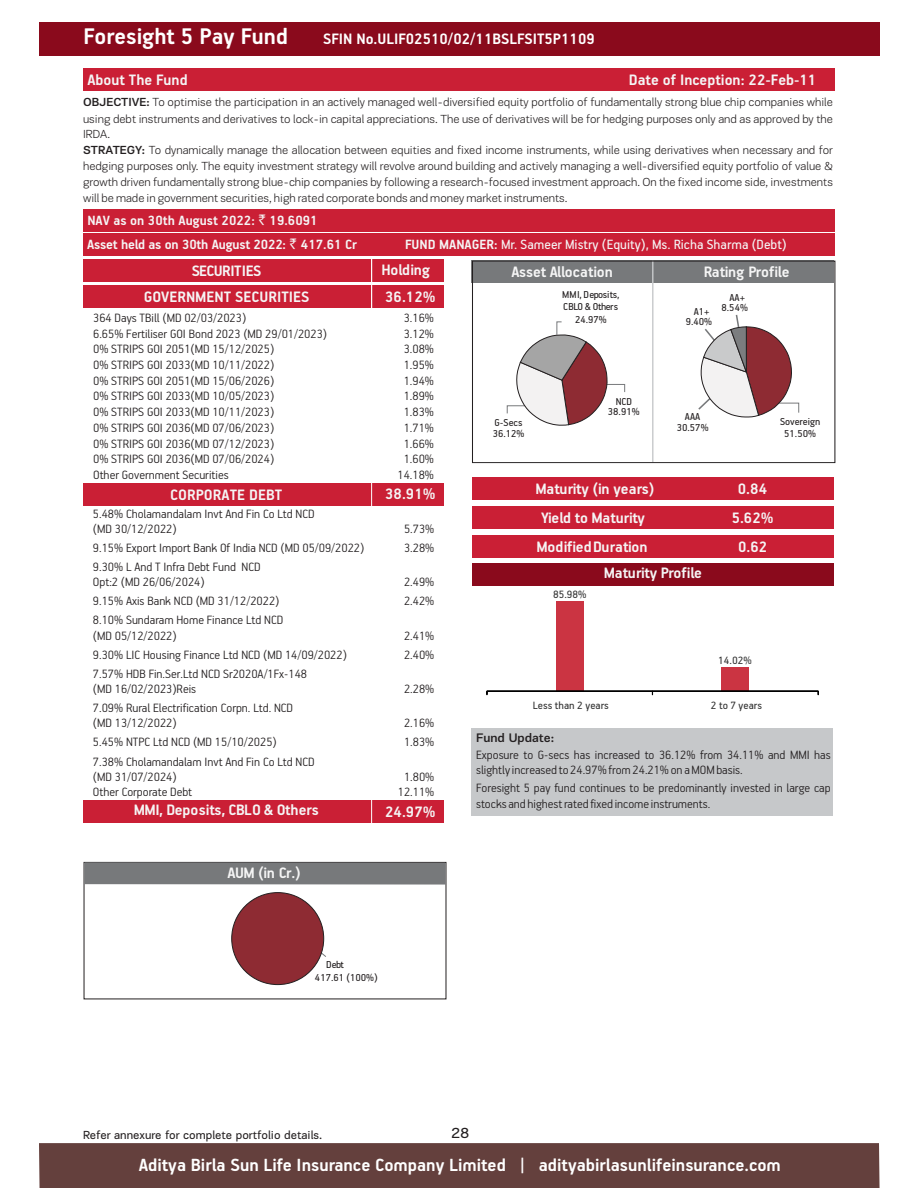
<style>
.page{position:relative;width:918px;height:1188px;background:#fff}
.page>*{position:absolute;margin:0;border:0;box-sizing:border-box;transform-origin:0 0}
.t1{font:700 25.35px "PF Handbook Pro";color:#fff}
.t2{font:700 19.8px "PF Handbook Pro";color:#fff}
.t3{font:700 16.95px "PF Handbook Pro";color:#f5f5f5}
.t4{font:700 16.95px "PF Handbook Pro";letter-spacing:-.02em;color:#f5f5f5}
.t5{font:700 16.95px "PF Handbook Pro";color:#fff}
.t6{font:700 16.95px "PF Handbook Pro";letter-spacing:-.03em;color:#f5f5f5}
.t7{font:15.45px "PF Encore Sans Pro";color:#231f20}
.t8{font:700 15px/24.2px "PF Handbook Pro";color:#f5f5f5}
.t9{font:15px "PF Handbook Pro";color:#f5f5f5}
.t10{font:300 13.5px/15.3px "PF Handbook Pro";color:#231f20}
.t11{font:500 12.75px "PF Encore Sans Pro";color:#231f20}
.t12{font:300 12px/15.9px "PF Encore Sans Pro";color:#231f20}
.t13{font:12px "PF Encore Sans Pro";color:#231f20}
.t14{font:11.85px "PF Handbook Pro";color:#333}
.t15{font:11.25px/10.1px "PF Handbook Pro";color:#231f20;text-align:center}
.t16{font:11.25px/12.8px "PF Handbook Pro";letter-spacing:-.03em;color:#231f20;text-align:center}
.s1{font-weight:500}
.s2{font-family:"Rupee";font-weight:400}
.s3{font-weight:700}
</style>
<div class="page">
<div style="left:39px;top:22px;width:841px;height:33px;background:#8a0a1c"></div>
<div style="left:83px;top:286px;width:361px;height:22px;background:#ca1f35"></div>
<div style="left:83px;top:259px;width:361px;height:22px;background:#ca1f35"></div>
<div style="left:83px;top:68px;width:751px;height:23px;background:#ca1f35"></div>
<div style="left:83px;top:210px;width:751px;height:22px;background:#ca1f35"></div>
<div style="left:83px;top:234px;width:751px;height:22px;background:#ca1f35"></div>
<div style="left:39px;top:1143px;width:841px;height:45px;background:#64403d"></div>
<div style="left:472px;top:261px;width:362px;height:22px;background:#77797b"></div>
<hr style="left:652px;top:261px;width:1px;height:201px;background:#c7c9cb">
<div style="left:472px;top:261px;width:363px;height:202px;border:1px solid #231f20"></div>
<div style="left:472px;top:729px;width:361px;height:87px;background:#c6c8ca"></div>
<div style="left:472px;top:478px;width:362px;height:22px;background:#ca1f35"></div>
<div style="left:472px;top:507px;width:362px;height:22px;background:#ca1f35"></div>
<div style="left:472px;top:536px;width:362px;height:22px;background:#ca1f35"></div>
<div style="left:472px;top:563px;width:362px;height:22px;background:#8a0a1c"></div>
<div style="left:84px;top:862px;width:362px;height:23px;background:#77797b"></div>
<svg style="left:319px;top:950px;width:7px;height:9px"></svg>
<div style="left:231px;top:892px;width:93px;height:93px;background:#8e2b33;border:1px solid #231f20;border-radius:50%"></div>
<div style="left:83px;top:483px;width:360px;height:22px;background:#ca1f35"></div>
<div style="left:83px;top:800px;width:360px;height:22px;background:#ca1f35"></div>
<div style="left:722px;top:667px;width:27px;height:24px;background:#cb3442"></div>
<div style="left:556px;top:601px;width:28px;height:90px;background:#cb3442"></div>
<svg style="left:487px;top:691px;width:331px;height:4px"></svg>
<hr style="left:371px;top:258px;width:1px;height:569px;background:#fff">
<svg style="left:507px;top:321px;width:118px;height:105px"></svg>
<svg style="left:698px;top:314px;width:101px;height:103px"></svg>
<h1 class="t1" style="left:84px;top:25px;width:206px">Foresight 5 Pay Fund</h1>
<p class="t5" style="left:323px;top:31px;width:273px">SFIN No.ULIF02510/02/11BSLFSIT5P1109</p>
<p class="t3" style="left:87px;top:72px;width:102px">About The Fund</p>
<p class="t3" style="left:629px;top:72px;width:189px">Date of Inception: 22-Feb-11</p>
<p class="t12" style="left:83px;top:96px;width:751px"><span class="s1">OBJECTIVE:</span> To optimise the participation in an actively managed well-diversified equity portfolio of fundamentally strong blue chip companies while using debt instruments and derivatives to lock-in capital appreciations. The use of derivatives will be for hedging purposes only and as approved by the IRDA.<br><span class="s1">STRATEGY:</span> To dynamically manage the allocation between equities and fixed income instruments, while using derivatives when necessary and for hedging purposes only. The equity investment strategy will revolve around building and actively managing a well-diversified equity portfolio of value &amp; growth driven fundamentally strong blue-chip companies by following a research-focused investment approach. On the fixed income side, investments will be made in government securities, high rated corporate bonds and money market instruments.</p>
<p class="t8" style="left:87px;top:209px;width:271px">NAV as on 30th August 2022: <span class="s2">`</span> 19.6091<br>Asset held as on 30th August 2022: <span class="s2">`</span> 417.61 Cr</p>
<p class="t9" style="left:405px;top:237px;width:383px"><span class="s3">FUND MANAGER:</span> Mr. Sameer Mistry (Equity), Ms. Richa Sharma (Debt)</p>
<p class="t6" style="left:192px;top:263px;width:71px">SECURITIES</p>
<p class="t3" style="left:382px;top:262px;width:50px">Holding</p>
<p class="t3" style="left:144px;top:289px;width:167px">GOVERNMENT SECURITIES</p>
<p class="t3" style="left:385px;top:289px;width:52px">36.12%</p>
<p class="t10" style="left:93px;top:311px;width:155px">364 Days TBill (MD 02/03/2023)</p>
<p class="t10" style="left:404px;top:311px;width:32px">3.16%</p>
<p class="t10" style="left:93px;top:327px;width:235px">6.65% Fertiliser GOI Bond 2023 (MD 29/01/2023)</p>
<p class="t10" style="left:404px;top:327px;width:32px">3.12%</p>
<p class="t10" style="left:93px;top:342px;width:183px">0% STRIPS GOI 2051(MD 15/12/2025)</p>
<p class="t10" style="left:404px;top:342px;width:32px">3.08%</p>
<p class="t10" style="left:93px;top:358px;width:183px">0% STRIPS GOI 2033(MD 10/11/2022)</p>
<p class="t10" style="left:404px;top:358px;width:32px">1.95%</p>
<p class="t10" style="left:93px;top:374px;width:183px">0% STRIPS GOI 2051(MD 15/06/2026)</p>
<p class="t10" style="left:404px;top:374px;width:32px">1.94%</p>
<p class="t10" style="left:93px;top:389px;width:183px">0% STRIPS GOI 2033(MD 10/05/2023)</p>
<p class="t10" style="left:404px;top:389px;width:32px">1.89%</p>
<p class="t10" style="left:93px;top:405px;width:183px">0% STRIPS GOI 2033(MD 10/11/2023)</p>
<p class="t10" style="left:404px;top:405px;width:32px">1.83%</p>
<p class="t10" style="left:93px;top:421px;width:183px">0% STRIPS GOI 2036(MD 07/06/2023)</p>
<p class="t10" style="left:404px;top:421px;width:32px">1.71%</p>
<p class="t10" style="left:93px;top:437px;width:183px">0% STRIPS GOI 2036(MD 07/12/2023)</p>
<p class="t10" style="left:404px;top:437px;width:32px">1.66%</p>
<p class="t10" style="left:93px;top:452px;width:183px">0% STRIPS GOI 2036(MD 07/06/2024)</p>
<p class="t10" style="left:404px;top:452px;width:32px">1.60%</p>
<p class="t10" style="left:93px;top:468px;width:137px">Other Government Securities</p>
<p class="t10" style="left:398px;top:468px;width:38px">14.18%</p>
<p class="t10" style="left:93px;top:507px;width:223px">5.48% Cholamandalam Invt And Fin Co Ltd NCD (MD 30/12/2022)</p>
<p class="t3" style="left:385px;top:487px;width:52px">38.91%</p>
<p class="t3" style="left:170px;top:487px;width:114px">CORPORATE DEBT</p>
<p class="t10" style="left:404px;top:522px;width:32px">5.73%</p>
<p class="t10" style="left:93px;top:541px;width:273px">9.15% Export Import Bank Of India NCD (MD 05/09/2022)</p>
<p class="t10" style="left:404px;top:541px;width:32px">3.28%</p>
<p class="t10" style="left:93px;top:560px;width:169px">9.30% L And T Infra Debt Fund NCD<br>Opt:2 (MD 26/06/2024)</p>
<p class="t10" style="left:404px;top:575px;width:32px">2.49%</p>
<p class="t10" style="left:93px;top:594px;width:188px">9.15% Axis Bank NCD (MD 31/12/2022)</p>
<p class="t10" style="left:404px;top:594px;width:32px">2.42%</p>
<p class="t10" style="left:93px;top:613px;width:192px">8.10% Sundaram Home Finance Ltd NCD (MD 05/12/2022)</p>
<p class="t10" style="left:404px;top:629px;width:32px">2.41%</p>
<p class="t10" style="left:93px;top:648px;width:255px">9.30% LIC Housing Finance Ltd NCD (MD 14/09/2022)</p>
<p class="t10" style="left:404px;top:648px;width:32px">2.40%</p>
<p class="t10" style="left:93px;top:667px;width:216px">7.57% HDB Fin.Ser.Ltd NCD Sr2020A/1Fx-148 (MD 16/02/2023)Reis</p>
<p class="t10" style="left:404px;top:682px;width:32px">2.28%</p>
<p class="t10" style="left:93px;top:701px;width:202px">7.09% Rural Electrification Corpn. Ltd. NCD (MD 13/12/2022)</p>
<p class="t10" style="left:404px;top:716px;width:32px">2.16%</p>
<p class="t10" style="left:93px;top:735px;width:185px">5.45% NTPC Ltd NCD (MD 15/10/2025)</p>
<p class="t10" style="left:404px;top:735px;width:32px">1.83%</p>
<p class="t10" style="left:93px;top:754px;width:223px">7.38% Cholamandalam Invt And Fin Co Ltd NCD (MD 31/07/2024)</p>
<p class="t10" style="left:404px;top:770px;width:32px">1.80%</p>
<p class="t10" style="left:93px;top:785px;width:101px">Other Corporate Debt</p>
<p class="t10" style="left:398px;top:785px;width:38px">12.11%</p>
<p class="t4" style="left:134px;top:803px;width:187px">MMI, Deposits, CBLO &amp; Others</p>
<p class="t3" style="left:385px;top:804px;width:52px">24.97%</p>
<p class="t3" style="left:228px;top:866px;width:75px">AUM (in Cr.)</p>
<p class="t15" style="left:315px;top:959px;width:64px;line-height:13px;text-align:left;text-indent:11px">Debt<br>417.61 (100%)</p>
<p class="t3" style="left:511px;top:265px;width:103px">Asset Allocation</p>
<p class="t4" style="left:704px;top:265px;width:87px">Rating Profile</p>
<p class="t16" style="left:562px;top:288px;width:59px">MMI, Deposits,<br>CBLO &amp; Others<br>24.97%</p>
<p class="t15" style="left:722px;top:293px;width:28px">AA+<br>8.54%</p>
<p class="t15" style="left:686px;top:307px;width:28px">A1+<br>9.40%</p>
<p class="t15" style="left:494px;top:419px;width:30px">G-Secs</p>
<p class="t15" style="left:493px;top:429px;width:33px">36.12%</p>
<p class="t15" style="left:616px;top:397px;width:18px">NCD</p>
<p class="t15" style="left:608px;top:408px;width:33px">38.91%</p>
<p class="t15" style="left:677px;top:412px;width:33px;line-height:11.2px">AAA<br>30.57%</p>
<p class="t15" style="left:780px;top:417px;width:42px">Sovereign</p>
<p class="t15" style="left:784px;top:429px;width:33px">51.50%</p>
<p class="t3" style="left:536px;top:481px;width:121px">Maturity (in years)</p>
<p class="t3" style="left:738px;top:482px;width:31px">0.84</p>
<p class="t4" style="left:541px;top:510px;width:106px">Yield to Maturity</p>
<p class="t3" style="left:732px;top:510px;width:43px">5.62%</p>
<p class="t3" style="left:537px;top:539px;width:113px">ModifiedDuration</p>
<p class="t3" style="left:738px;top:539px;width:31px">0.62</p>
<p class="t4" style="left:604px;top:566px;width:100px">Maturity Profile</p>
<p class="t14" style="left:553px;top:590px;width:35px">85.98%</p>
<p class="t14" style="left:718px;top:656px;width:35px">14.02%</p>
<p class="t14" style="left:533px;top:700px;width:78px">Less than 2 years</p>
<p class="t14" style="left:711px;top:700px;width:53px">2 to 7 years</p>
<p class="t11" style="left:476px;top:733px;width:80px">Fund Update:</p>
<p class="t10" style="left:476px;top:748px;width:356px">Exposure to G-secs has increased to 36.12% from 34.11% and MMI has slightly increased to 24.97% from 24.21% on a MOM basis.</p>
<p class="t10" style="left:476px;top:781px;width:356px">Foresight 5 pay fund continues to be predominantly invested in large cap stocks and highest rated fixed income instruments.</p>
<p class="t13" style="left:83px;top:1130px;width:241px">Refer annexure for complete portfolio details.</p>
<p class="t7" style="left:451px;top:1127px;width:20px">28</p>
<h2 class="t2" style="left:139px;top:1156px;width:644px">Aditya Birla Sun Life Insurance Company Limited | adityabirlasunlifeinsurance.com</h2>
</div>
